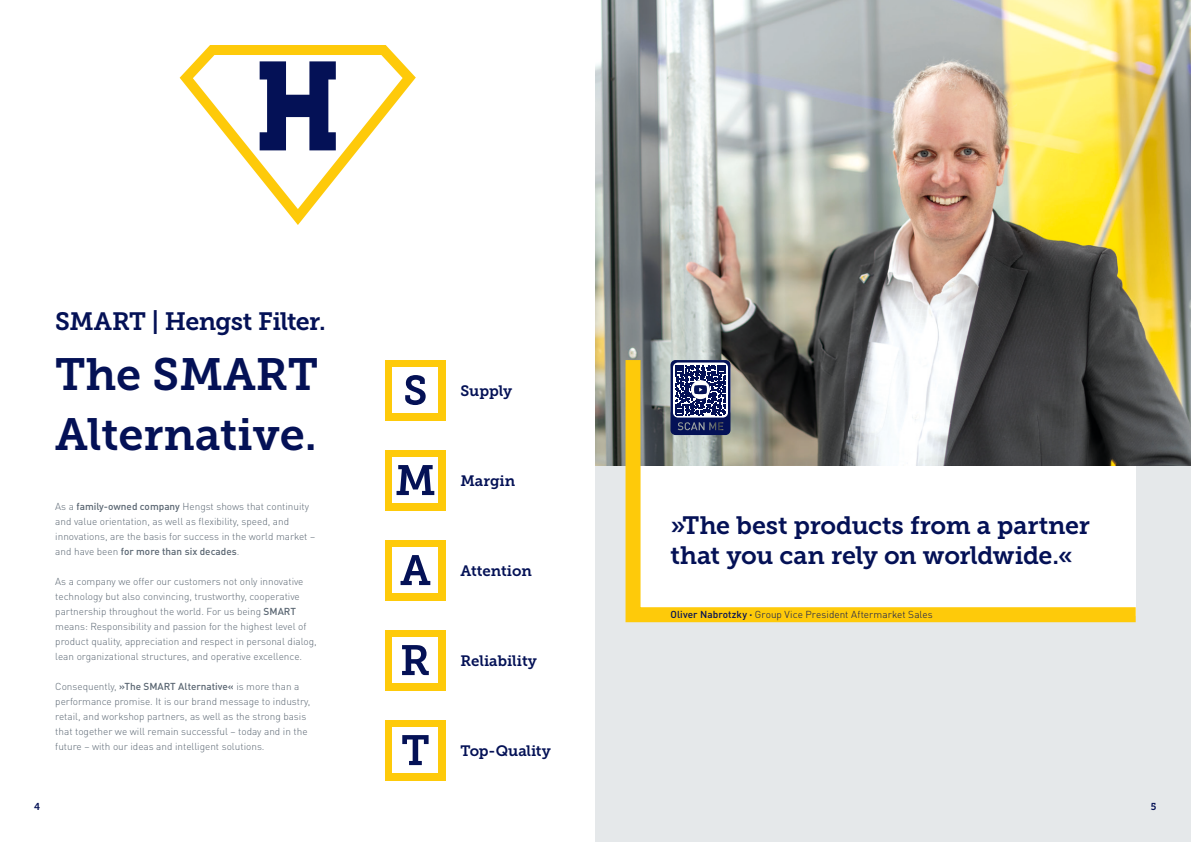
<style>
.page{position:relative;width:1191px;height:842px;background:#fff}
.page>*{position:absolute;margin:0;border:0;box-sizing:border-box;transform-origin:0 0}
.t1{font:45px/60px "Museo Slab 700";color:#041156}
.Einf__Abs{font:25px/30px "Museo Slab 700";letter-spacing:-.015em;color:#041156}
.t2{font:15px "Museo Slab 700";color:#041156}
.t3{font:300 10px/15px "DIN Pro";color:#596571}
.t4{font:300 10px "DIN Pro";letter-spacing:.005em;color:#041156}
.t5{font:10px "Museo Slab 700";color:#041156}
.s1{font-weight:500}
.s2{font-weight:700}
</style>
<div class="page">
<div style="left:595px;top:0;width:596px;height:842px;background:#e5e8ea"></div>
<img style="left:595px;top:0;width:596px;height:465px">
<svg style="left:618px;top:345px;width:532px;height:278px;background:#c4c1b2"></svg>
<div style="left:385px;top:720px;width:60px;height:60px;background:#feca0a"></div>
<div style="left:393px;top:728px;width:45px;height:45px;background:#fff"></div>
<svg style="left:402px;top:735px;width:26px;height:30px"></svg>
<div style="left:385px;top:360px;width:60px;height:60px;background:#feca0a"></div>
<div style="left:393px;top:368px;width:45px;height:44px;background:#fff"></div>
<svg style="left:405px;top:375px;width:21px;height:30px"></svg>
<div style="left:385px;top:450px;width:60px;height:60px;background:#feca0a"></div>
<div style="left:393px;top:458px;width:45px;height:44px;background:#fff"></div>
<svg style="left:396px;top:465px;width:38px;height:30px"></svg>
<div style="left:385px;top:540px;width:60px;height:60px;background:#feca0a"></div>
<div style="left:393px;top:548px;width:45px;height:45px;background:#fff"></div>
<svg style="left:400px;top:555px;width:30px;height:30px"></svg>
<div style="left:385px;top:630px;width:60px;height:60px;background:#feca0a"></div>
<div style="left:393px;top:638px;width:45px;height:45px;background:#fff"></div>
<svg style="left:402px;top:645px;width:27px;height:30px"></svg>
<svg style="left:180px;top:45px;width:236px;height:180px"></svg>
<svg style="left:186px;top:50px;width:223px;height:167px"></svg>
<svg style="left:670px;top:360px;width:60px;height:75px;background:#495383"></svg>
<p class="Einf__Abs" style="left:55px;top:307px;width:272px">SMART | Hengst Filter.</p>
<p class="t1" style="left:55px;top:345px;width:264px">The SMART<br>Alternative.</p>
<p class="t3" style="left:55px;top:498px;width:261px">As a <span class="s1">family-owned company</span> Hengst shows that continuity and value orientation, as well as flexibility, speed, and innovations, are the basis for success in the world market – and have been <span class="s1">for more than six decades</span>.</p>
<p class="t3" style="left:55px;top:573px;width:263px">As a company we offer our customers not only innovative technology but also convincing, trustworthy, cooperative partnership throughout the world. For us being <span class="s1">SMART </span>means: Responsibility and passion for the highest level of product quality, appreciation and respect in personal dialog, lean organizational structures, and operative excellence.</p>
<p class="t3" style="left:55px;top:678px;width:256px">Consequently, <span class="s1">»The SMART Alternative«</span> is more than a performance promise. It is our brand message to industry, retail, and workshop partners, as well as the strong basis that together we will remain successful – today and in the future – with our ideas and intelligent solutions.</p>
<p class="t2" style="left:460px;top:382px;width:53px">Supply</p>
<p class="t2" style="left:460px;top:472px;width:56px">Margin</p>
<p class="t2" style="left:460px;top:562px;width:73px">Attention</p>
<p class="t2" style="left:460px;top:652px;width:78px">Reliability</p>
<p class="t2" style="left:460px;top:742px;width:92px">Top-Quality</p>
<p class="Einf__Abs" style="left:670px;top:511px;width:421px">»The best products from a partner that you can rely on worldwide.«</p>
<p class="t4" style="left:670px;top:607px;width:264px"><span class="s1">Oliver Nabrotzky</span> <span class="s2">·</span> Group Vice President Aftermarket Sales</p>
<p class="t5" style="left:34px;top:801px;width:8px">4</p>
<p class="t5" style="left:1150px;top:801px;width:7px">5</p>
</div>
